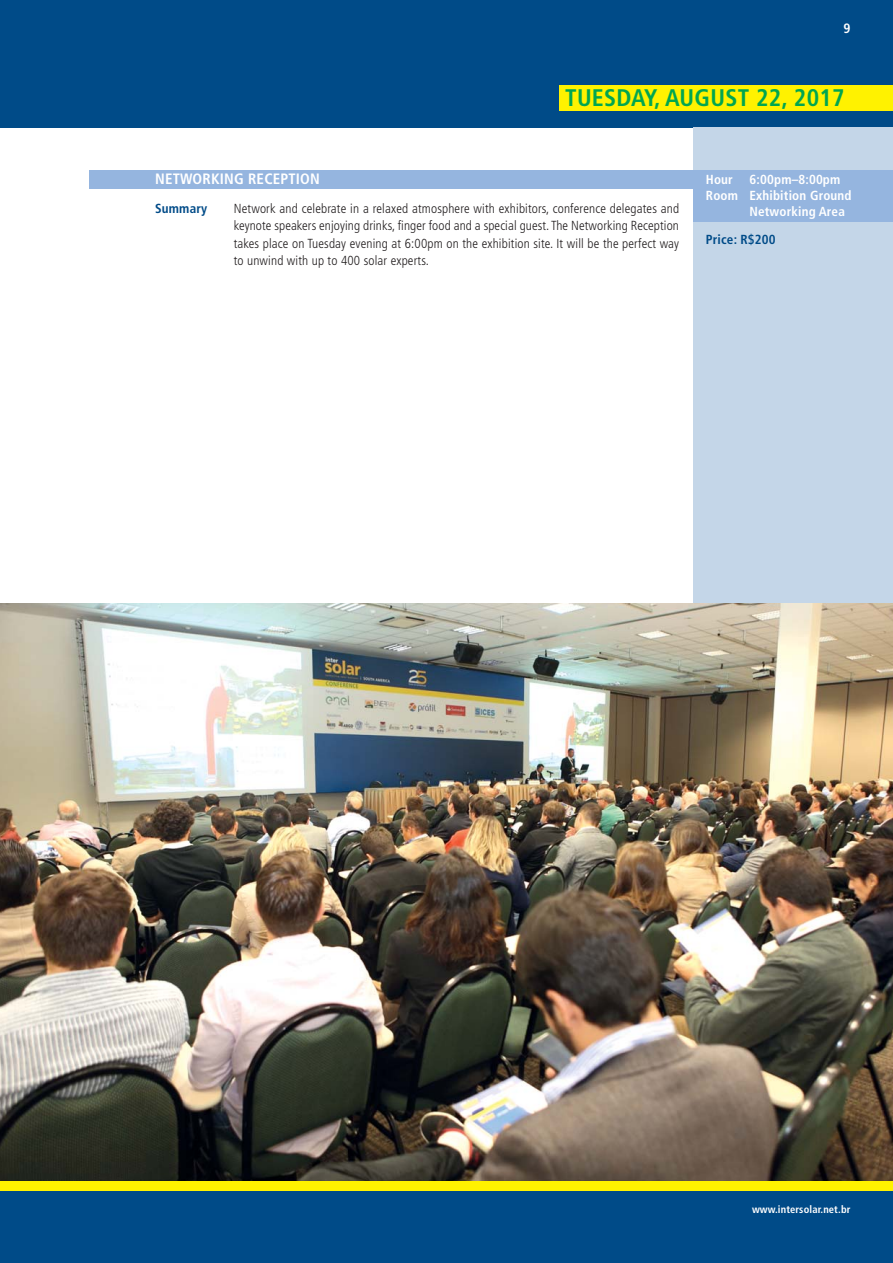
<style>
.page{position:relative;width:893px;height:1263px;background:#fff}
.page>*{position:absolute;margin:0;border:0;box-sizing:border-box;transform-origin:0 0}
.t1{font:700 condensed 24px "Frutiger LT Com";letter-spacing:.01em;color:#00a650}
.t2{font:700 condensed 15px "Frutiger LT Com";letter-spacing:.01em;color:#fff}
.t3{font:700 condensed 13.5px "Frutiger LT Com";color:#fff}
.t4{font:300 condensed 13.2px/17.2px "Frutiger LT Com";letter-spacing:.01em;color:#231f20;text-align:justify}
.t5{font:700 condensed 13.2px "Frutiger LT Com";letter-spacing:.01em;color:#fff}
.t6{font:700 condensed 13.2px "Frutiger LT Com";letter-spacing:.01em;color:#004b88}
.t7{font:700 condensed 10.5px "Frutiger LT Com";letter-spacing:.015em;color:#fff}
</style>
<div class="page">
<div style="left:0;top:0;width:893px;height:128px;background:#004b88"></div>
<div style="left:0;top:1191px;width:893px;height:72px;background:#004b88"></div>
<div style="left:559px;top:85px;width:334px;height:26px;background:#fff200"></div>
<div style="left:0;top:1180px;width:893px;height:11px;background:#fff200"></div>
<div style="left:693px;top:128px;width:200px;height:677px;background:#c4d6e8"></div>
<div style="left:693px;top:170px;width:200px;height:51px;background:#95b5df"></div>
<div style="left:90px;top:170px;width:615px;height:19px;background:#95b5df"></div>
<img style="left:0;top:603px;width:893px;height:577px">
<p class="t3" style="left:843px;top:23px;width:9px">9</p>
<h1 class="t1" style="left:565px;top:88px;width:281px">TUESDAY, AUGUST 22, 2017</h1>
<p class="t2" style="left:155px;top:173px;width:166px">NETWORKING RECEPTION</p>
<p class="t6" style="left:155px;top:203px;width:54px">Summary</p>
<p class="t4" style="left:234px;top:201px;width:447px">Network and celebrate in a relaxed atmosphere with exhibitors, conference delegates and keynote speakers enjoying drinks, finger food and a special guest. The Networking Reception takes place on Tuesday evening at 6:00pm on the exhibition site. It will be the perfect way to unwind with up to 400 solar experts.</p>
<p class="t5" style="left:706px;top:174px;width:28px">Hour</p>
<p class="t5" style="left:750px;top:174px;width:92px">6:00pm–8:00pm</p>
<p class="t5" style="left:706px;top:190px;width:147px">Room Exhibition Ground</p>
<p class="t5" style="left:749px;top:206px;width:97px">Networking Area</p>
<p class="t6" style="left:706px;top:234px;width:71px">Price: R$200</p>
<p class="t7" style="left:752px;top:1205px;width:100px">www.intersolar.net.br</p>
</div>
